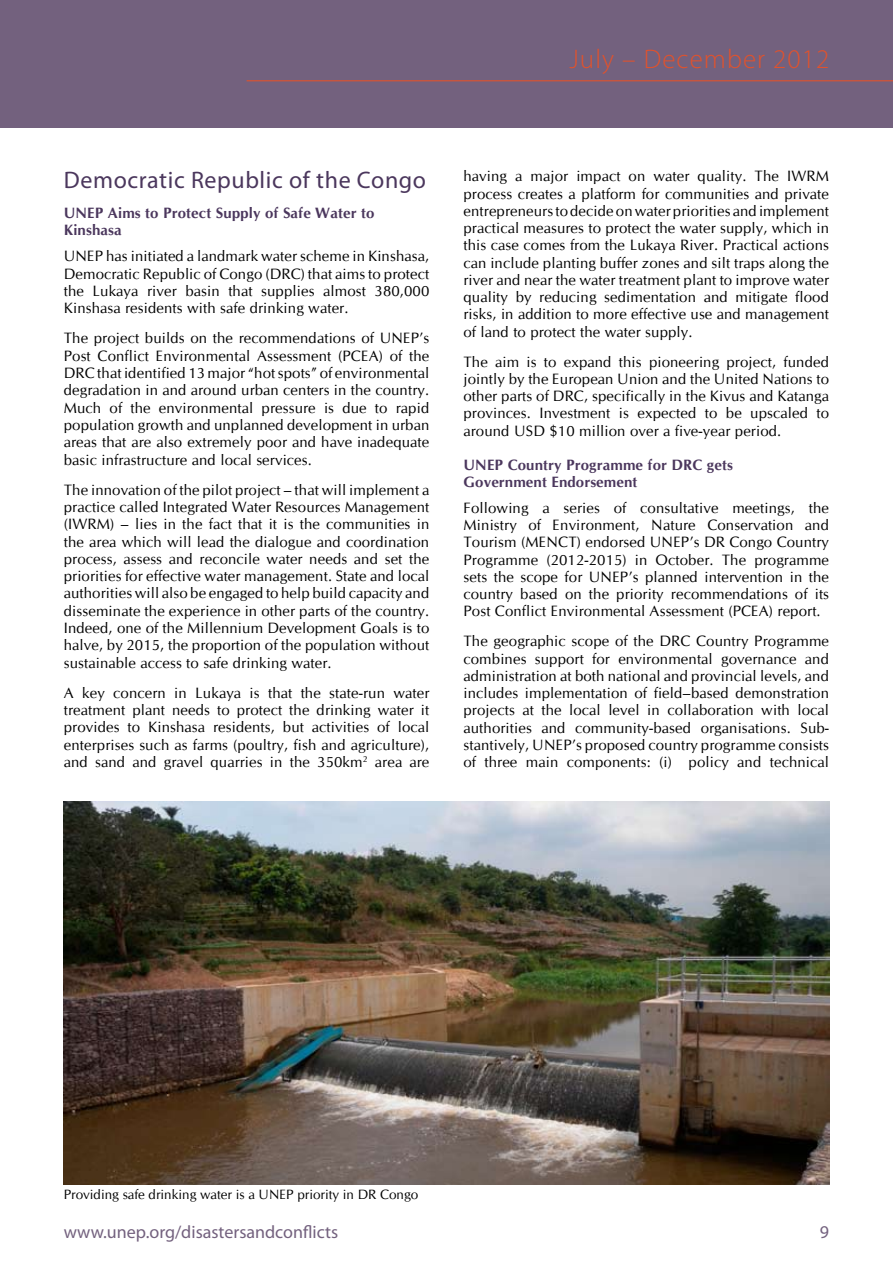
<style>
.page{position:relative;width:893px;height:1263px;background:#fff}
.page>*{position:absolute;margin:0;border:0;box-sizing:border-box;transform-origin:0 0}
.t1{font:300 27px "Myriad Pro";letter-spacing:.04em;color:#e0522d}
.t2{font:24px "Myriad Pro";letter-spacing:.025em;color:#4b375d}
.t3{font:18px "Myriad Pro";color:#73617e}
.t4{font:15px/17.2px "CG Omega";letter-spacing:.01em;color:#000;text-align:justify}
.t5{font:700 15px/17.2px "CG Omega";letter-spacing:.01em;color:#4b375d}
.t6{font:13.5px "CG Omega";color:#000}
</style>
<div class="page">
<div style="left:0;top:0;width:893px;height:128px;background:#73617e"></div>
<hr style="left:247px;top:80px;width:646px;height:1px;background:#e0522d">
<img style="left:64px;top:801px;width:765px;height:384px">
<h1 class="t1" style="left:569px;top:44px;width:261px">July – December 2012</h1>
<h2 class="t2" style="left:64px;top:167px;width:364px">Democratic Republic of the Congo</h2>
<p class="t5" style="left:64px;top:204px;width:312px">UNEP Aims to Protect Supply of Safe Water to<br>Kinshasa</p>
<p class="t4" style="left:64px;top:248px;width:367px">UNEP has initiated a landmark water scheme in Kinshasa, Democratic Republic of Congo (DRC) that aims to protect the Lukaya river basin that supplies almost 380,000<br>Kinshasa residents with safe drinking water.</p>
<p class="t4" style="left:64px;top:330px;width:367px">The project builds on the recommendations of UNEP’s Post Conflict Environmental Assessment (PCEA) of the DRC that identified 13 major “hot spots” of environmental degradation in and around urban centers in the country.<br>Much of the environmental pressure is due to rapid population growth and unplanned development in urban areas that are also extremely poor and have inadequate basic infrastructure and local services.</p>
<p class="t4" style="left:64px;top:481px;width:367px">The innovation of the pilot project – that will implement a practice called Integrated Water Resources Management (IWRM) – lies in the fact that it is the communities in the area which will lead the dialogue and coordination process, assess and reconcile water needs and set the priorities for effective water management. State and local authorities will also be engaged to help build capacity and disseminate the experience in other parts of the country.<br>Indeed, one of the Millennium Development Goals is to halve, by 2015, the proportion of the population without sustainable access to safe drinking water.</p>
<p class="t4" style="left:64px;top:684px;width:367px">A key concern in Lukaya is that the state-run water treatment plant needs to protect the drinking water it provides to Kinshasa residents, but activities of local enterprises such as farms (poultry, fish and agriculture), and sand and gravel quarries in the 350km<sup>2</sup> area are</p>
<p class="t4" style="left:463px;top:168px;width:367px">having a major impact on water quality. The IWRM process creates a platform for communities and private entrepreneurs to decide on water priorities and implement practical measures to protect the water supply, which in this case comes from the Lukaya River. Practical actions can include planting buffer zones and silt traps along the river and near the water treatment plant to improve water quality by reducing sedimentation and mitigate flood risks, in addition to more effective use and management of land to protect the water supply.</p>
<p class="t4" style="left:463px;top:353px;width:367px">The aim is to expand this pioneering project, funded jointly by the European Union and the United Nations to other parts of DRC, specifically in the Kivus and Katanga provinces. Investment is expected to be upscaled to around USD $10 million over a five-year period.</p>
<p class="t5" style="left:463px;top:456px;width:271px">UNEP Country Programme for DRC gets<br>Government Endorsement</p>
<p class="t4" style="left:463px;top:499px;width:367px">Following a series of consultative meetings, the Ministry of Environment, Nature Conservation and Tourism (MENCT) endorsed UNEP’s DR Congo Country Programme (2012-2015) in October. The programme sets the scope for UNEP’s planned intervention in the country based on the priority recommendations of its Post Conflict Environmental Assessment (PCEA) report.</p>
<p class="t4" style="left:463px;top:633px;width:367px">The geographic scope of the DRC Country Programme combines support for environmental governance and administration at both national and provincial levels, and includes implementation of field–based demonstration projects at the local level in collaboration with local authorities and community-based organisations. Sub&shy;stantively, UNEP’s proposed country programme consists of three main components: (i) policy and technical</p>
<p class="t6" style="left:64px;top:1187px;width:356px">Providing safe drinking water is a UNEP priority in DR Congo</p>
<p class="t3" style="left:64px;top:1222px;width:276px">www.unep.org/disastersandconflicts</p>
<p class="t3" style="left:820px;top:1222px;width:11px">9</p>
</div>
